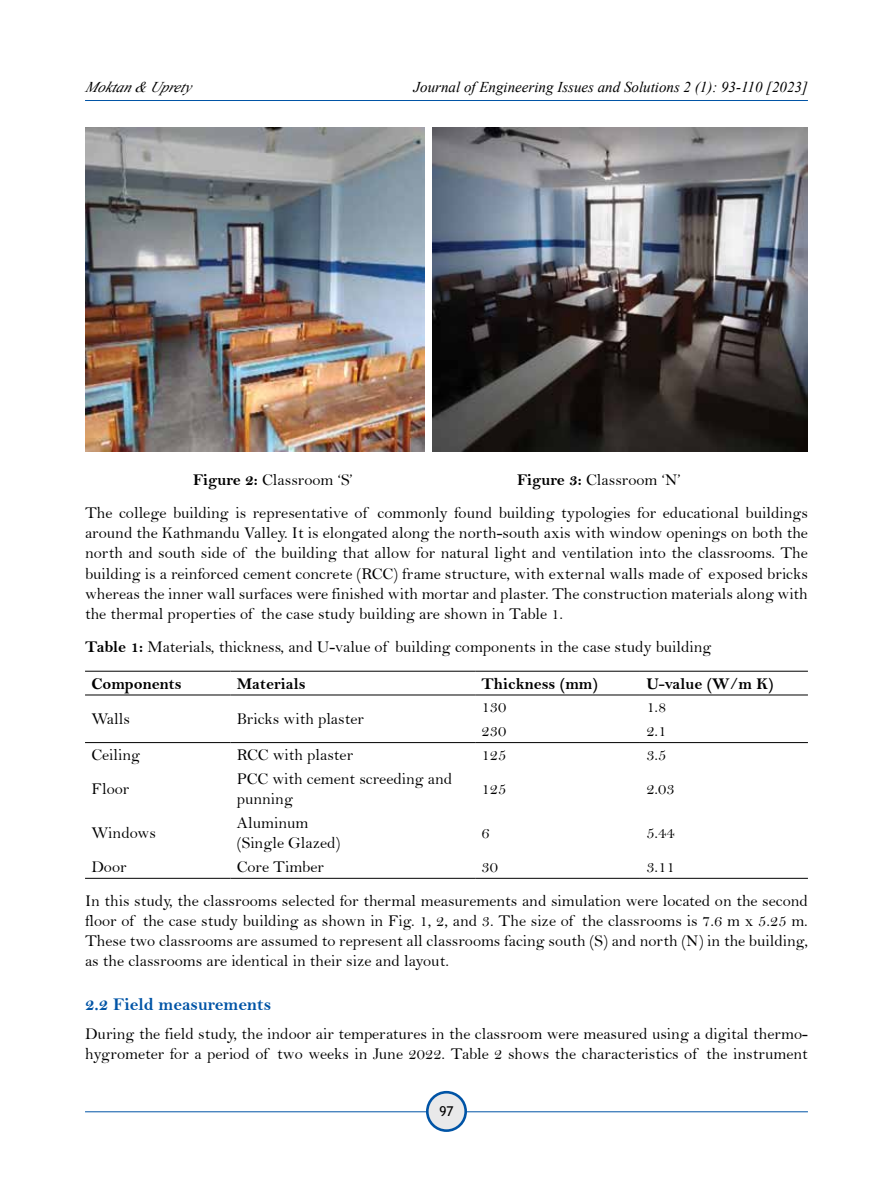
<style>
.page{position:relative;width:893px;height:1191px;background:#fff}
.page>*{position:absolute;margin:0;border:0;box-sizing:border-box;transform-origin:0 0}
.t1{font:18px "Bell MT Bold";color:#0054a6}
.t2{font:16.5px/20.2px "Bell";color:#000}
.t3{font:16.5px "Bell MT Bold";color:#000}
.t4{font:italic 15px "Times New Roman";color:#000}
.t5{font:13.5px "Trebuchet MS";color:#000}
.s1{font-family:"Bell MT Bold"}
</style>
<div class="page">
<hr style="left:85px;top:1111px;width:723px;height:1px;background:#0054a6">
<div style="left:427px;top:1092px;width:39px;height:38px;background:#e9e9ea;border-radius:50%"></div>
<div style="left:426px;top:1091px;width:41px;height:41px;border:3px solid #0054a6;border-radius:50%"></div>
<hr style="left:85px;top:100px;width:723px;height:1px;background:#0054a6">
<img style="left:85px;top:128px;width:339px;height:324px">
<img style="left:433px;top:128px;width:375px;height:324px">
<hr style="left:85px;top:671px;width:145px;height:1px;background:#000">
<hr style="left:230px;top:671px;width:245px;height:1px;background:#000">
<hr style="left:475px;top:671px;width:165px;height:1px;background:#000">
<hr style="left:640px;top:671px;width:168px;height:1px;background:#000">
<hr style="left:85px;top:694px;width:145px;height:1px;background:#000">
<hr style="left:230px;top:694px;width:245px;height:1px;background:#000">
<hr style="left:475px;top:694px;width:165px;height:1px;background:#000">
<hr style="left:640px;top:694px;width:168px;height:1px;background:#000">
<hr style="left:85px;top:742px;width:145px;height:1px;background:#000">
<hr style="left:230px;top:742px;width:245px;height:1px;background:#000">
<hr style="left:475px;top:742px;width:165px;height:1px;background:#000">
<hr style="left:640px;top:742px;width:168px;height:1px;background:#000">
<hr style="left:85px;top:878px;width:145px;height:1px;background:#000">
<hr style="left:230px;top:878px;width:245px;height:1px;background:#000">
<hr style="left:475px;top:878px;width:165px;height:1px;background:#000">
<hr style="left:640px;top:878px;width:168px;height:1px;background:#000">
<p class="t4" style="left:85px;top:76px;width:108px">Moktan&amp; Up rety</p>
<p class="t4" style="left:414px;top:76px;width:396px">Journal of Engineering Issues and Solutions 2 (1): 93-110 [2023]</p>
<p class="t2" style="left:85px;top:463px;width:724px;line-height:33px;text-indent:432px"><span class="s1">Figure 3:</span> Classroom ‘N’<br>The college building is representative of commonly found building typologies for educational buildings</p>
<p class="t2" style="left:85px;top:522px;width:724px;text-align:justify">around the Kathmandu Valley. It is elongated along the north-south axis with window openings on both the north and south side of the building that allow for natural light and ventilation into the classrooms. The building is a reinforced cement concrete (RCC) frame structure, with external walls made of exposed bricks whereas the inner wall surfaces were finished with mortar and plaster. The construction materials along with the thermal properties of the case study building are shown in Table 1.</p>
<p class="t2" style="left:85px;top:636px;width:628px"><span class="s1">Table 1:</span> Materials, thickness, and U-value of building components in the case study building</p>
<p class="t3" style="left:91px;top:673px;width:92px">Components</p>
<p class="t3" style="left:237px;top:673px;width:70px">Materials</p>
<p class="t3" style="left:482px;top:673px;width:118px">Thickness (mm)</p>
<p class="t3" style="left:646px;top:673px;width:129px">U-value (W/m K)</p>
<p class="t2" style="left:91px;top:709px;width:40px">Walls</p>
<p class="t2" style="left:237px;top:709px;width:129px">Bricks with plaster</p>
<p class="t2" style="left:193px;top:469px;width:161px"><span class="s1">Figure 2:</span> Classroom ‘S’</p>
<p class="t2" style="left:482px;top:697px;width:26px">130</p>
<p class="t2" style="left:646px;top:697px;width:22px">1.8</p>
<p class="t2" style="left:482px;top:720px;width:26px">230</p>
<p class="t2" style="left:646px;top:720px;width:22px">2.1</p>
<p class="t2" style="left:91px;top:744px;width:50px">Ceiling</p>
<p class="t2" style="left:237px;top:744px;width:118px">RCC with plaster</p>
<p class="t2" style="left:482px;top:744px;width:26px">125</p>
<p class="t2" style="left:646px;top:744px;width:22px">3.5</p>
<p class="t2" style="left:91px;top:778px;width:39px">Floor</p>
<p class="t2" style="left:237px;top:768px;width:217px">PCC with cement screeding and punning</p>
<p class="t2" style="left:482px;top:778px;width:26px">125</p>
<p class="t2" style="left:646px;top:778px;width:30px">2.03</p>
<p class="t2" style="left:91px;top:822px;width:66px">Windows</p>
<p class="t2" style="left:237px;top:812px;width:105px">Aluminum (Single Glazed)</p>
<p class="t2" style="left:482px;top:822px;width:10px">6</p>
<p class="t2" style="left:646px;top:822px;width:30px">5.44</p>
<p class="t2" style="left:91px;top:856px;width:37px">Door</p>
<p class="t2" style="left:237px;top:856px;width:89px">Core Timber</p>
<p class="t2" style="left:482px;top:856px;width:18px">30</p>
<p class="t2" style="left:85px;top:849px;width:724px;line-height:33.8px;text-indent:561px">3.11<br>In this study, the classrooms selected for thermal measurements and simulation were located on the second</p>
<p class="t2" style="left:85px;top:910px;width:724px;text-align:justify">floor of the case study building as shown in Fig. 1, 2, and 3. The size of the classrooms is 7.6 m x 5.25 m.<br>These two classrooms are assumed to represent all classrooms facing south (S) and north (N) in the building, as the classrooms are identical in their size and layout.</p>
<p class="t1" style="left:85px;top:993px;width:188px">2.2 Field measurements</p>
<p class="t2" style="left:85px;top:1023px;width:724px">During the field study, the indoor air temperatures in the classroom were measured using a digital thermo&shy;hygrometer for a period of two weeks in June 2022. Table 2 shows the characteristics of the instrument</p>
<p class="t5" style="left:439px;top:1103px;width:16px">97</p>
</div>
